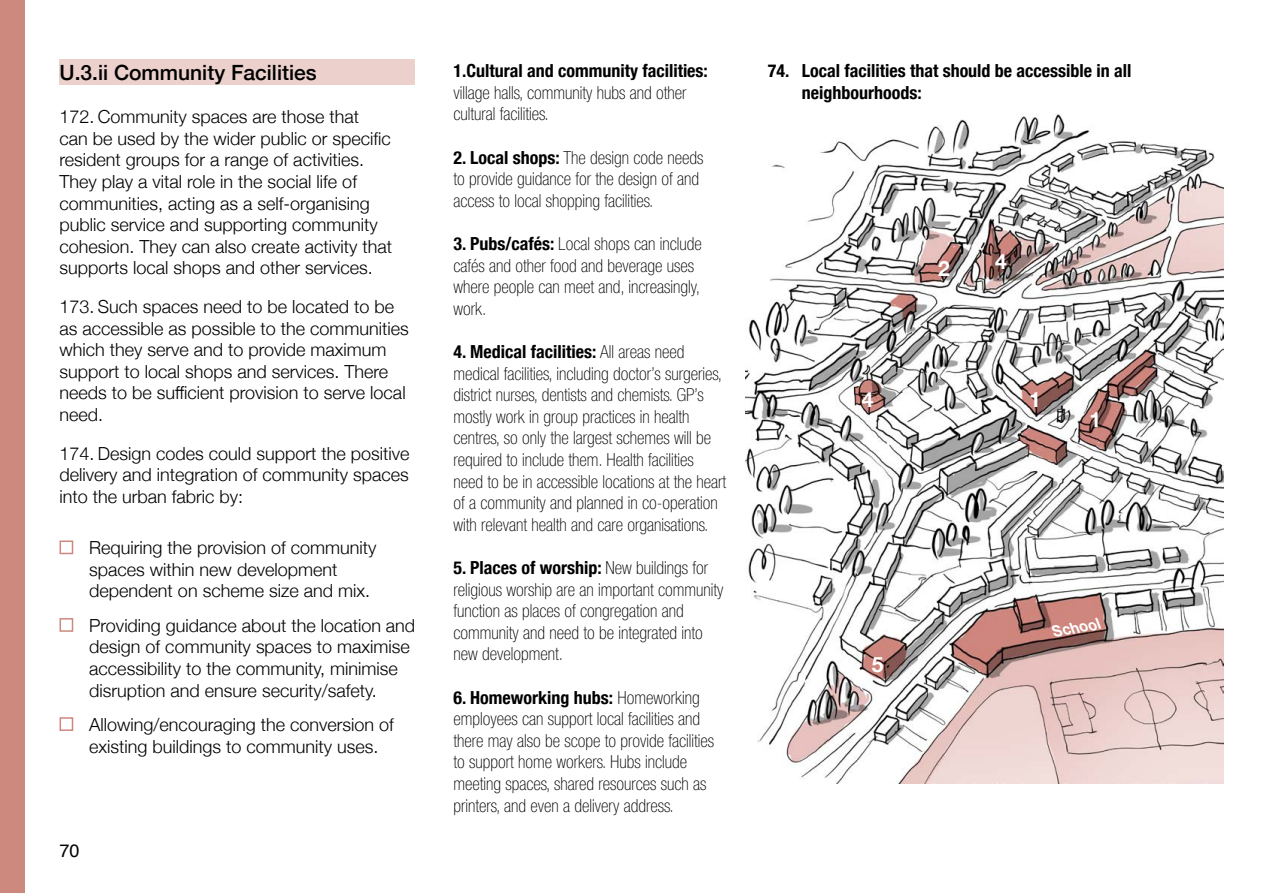
<style>
.page{position:relative;width:1263px;height:893px;background:#fff}
.page>*{position:absolute;margin:0;border:0;box-sizing:border-box;transform-origin:0 0}
.t1{font:500 21px "Helvetica Neue";color:#000}
.t2{font:700 21px "Helvetica Neue";color:#fff}
.t3{font:100 condensed 18px/21.6px "Helvetica Neue LT Std";color:#000}
.t4{font:300 18px/21.6px "Helvetica Neue";color:#000}
.t5{font:700 condensed 18px/21.6px "Helvetica Neue";color:#000}
.t6{font:18px "Helvetica";color:#000}
.t7{font:italic 700 15.75px "Helvetica Neue";color:#fff;scale:.93 1}
.s1{font-family:"Helvetica Neue";font-weight:700}
</style>
<div class="page">
<div style="left:0;top:0;width:25px;height:893px;background:#ce897e"></div>
<div style="left:60px;top:60px;width:355px;height:25px;background:#ebd0cb"></div>
<div style="left:60px;top:540px;width:13px;height:14px;border:2px solid #ce897e"></div>
<div style="left:60px;top:618px;width:13px;height:14px;border:2px solid #ce897e"></div>
<div style="left:60px;top:717px;width:13px;height:14px;border:2px solid #ce897e"></div>
<img style="left:746px;top:113px;width:477px;height:671px">
<p class="t1" style="left:60px;top:56px;width:259px">U.3.ii Community Facilities</p>
<p class="t4" style="left:60px;top:105px;width:334px">172. Community spaces are those that can be used by the wider public or specific resident groups for a range of activities.<br>They play a vital role in the social life of communities, acting as a self-organising public service and supporting community cohesion. They can also create activity that supports local shops and other services.</p>
<p class="t4" style="left:60px;top:294px;width:351px">173. Such spaces need to be located to be as accessible as possible to the communities which they serve and to provide maximum support to local shops and services. There needs to be sufficient provision to serve local</p>
<p class="t4" style="left:60px;top:402px;width:45px">need.</p>
<p class="t4" style="left:60px;top:441px;width:351px;text-align:justify">174. Design codes could support the positive delivery and integration of community spaces into the urban fabric by:</p>
<p class="t4" style="left:89px;top:536px;width:289px">Requiring the provision of community spaces within new development dependent on scheme size and mix.</p>
<p class="t4" style="left:89px;top:613px;width:327px">Providing guidance about the location and design of community spaces to maximise accessibility to the community, minimise disruption and ensure security/safety.</p>
<p class="t4" style="left:89px;top:712px;width:306px">Allowing/encouraging the conversion of existing buildings to community uses.</p>
<p class="t6" style="left:60px;top:837px;width:22px">70</p>
<p class="t5" style="left:454px;top:60px;width:256px">1.Cultural and community facilities:</p>
<p class="t3" style="left:454px;top:82px;width:234px">village halls, community hubs and other cultural facilities.</p>
<p class="t3" style="left:454px;top:146px;width:251px"><span class="s1">2. Local shops:</span> The design code needs to provide guidance for the design of and access to local shopping facilities.</p>
<p class="t3" style="left:454px;top:233px;width:250px"><span class="s1">3. Pubs/cafés:</span> Local shops can include cafés and other food and beverage uses where people can meet and, increasingly, work.</p>
<p class="t3" style="left:454px;top:341px;width:274px"><span class="s1">4. Medical facilities:</span> All areas need medical facilities, including doctor’s surgeries, district nurses, dentists and chemists. GP’s mostly work in group practices in health centres, so only the largest schemes will be required to include them. Health facilities need to be in accessible locations at the heart of a community and planned in co-operation with relevant health and care organisations.</p>
<p class="t3" style="left:454px;top:557px;width:271px"><span class="s1">5. Places of worship:</span> New buildings for religious worship are an important community function as places of congregation and community and need to be integrated into new development.</p>
<p class="t3" style="left:454px;top:686px;width:262px"><span class="s1">6. Homeworking hubs:</span> Homeworking employees can support local facilities and there may also be scope to provide facilities to support home workers. Hubs include meeting spaces, shared resources such as printers, and even a delivery address.</p>
<p class="t5" style="left:802px;top:60px;width:331px;text-indent:-34px">74. Local facilities that should be accessible in all neighbourhoods:</p>
<p class="t2" style="left:862px;top:383px;width:13px">4</p>
<p class="t2" style="left:938px;top:252px;width:13px">2</p>
<p class="t2" style="left:995px;top:245px;width:13px">4</p>
<p class="t2" style="left:1029px;top:383px;width:13px">1</p>
<p class="t2" style="left:1089px;top:403px;width:13px">1</p>
<p class="t2" style="left:872px;top:648px;width:13px">5</p>
<p class="t7" style="left:1051px;top:619px;width:54px;rotate:-10deg">School</p>
</div>
